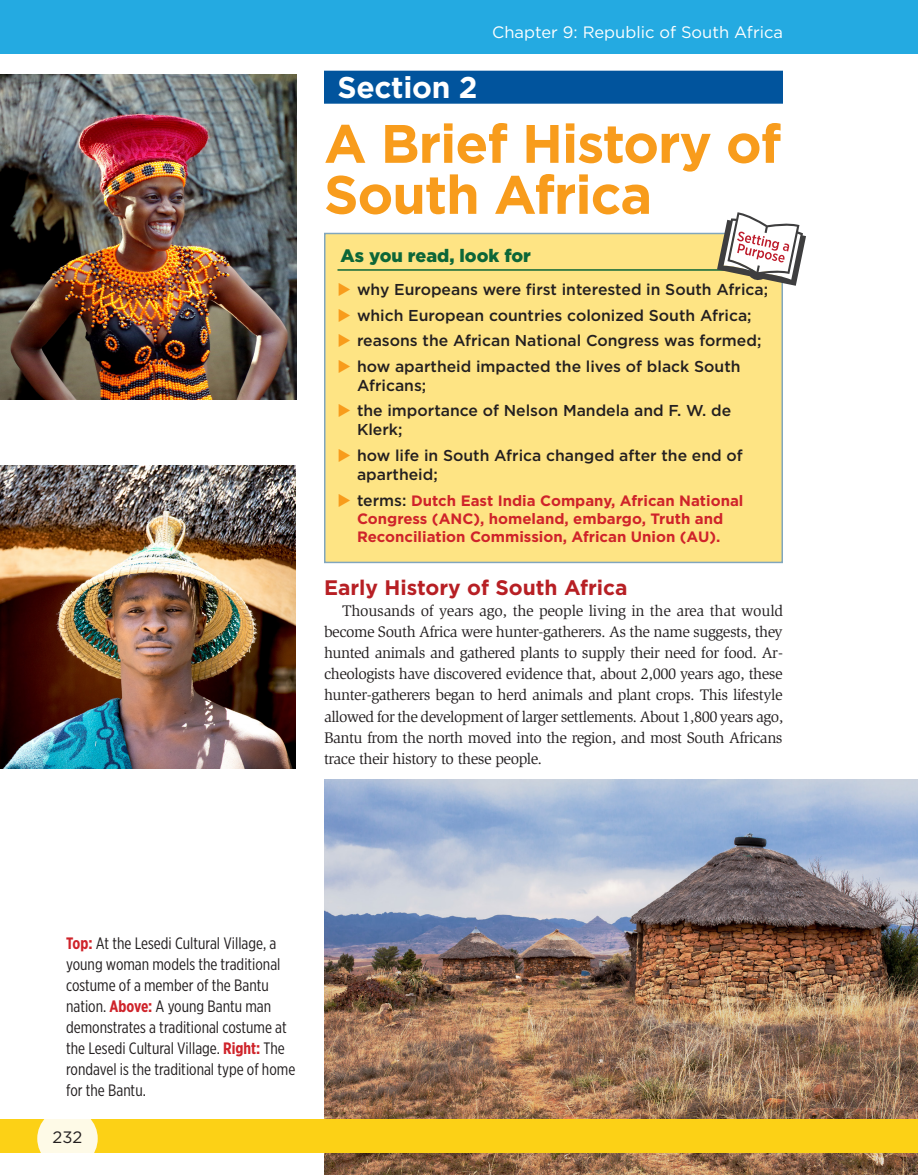
<style>
.page{position:relative;width:918px;height:1175px;background:#fff}
.page>*{position:absolute;margin:0;border:0;box-sizing:border-box;transform-origin:0 0}
.WS__A-T__-_Section_T{font:700 54px/51px "Gotham";letter-spacing:-.02em;color:#f89c1c}
.WS__A-N__-__section{font:700 30px "Gotham";letter-spacing:-.01em;color:#fff}
.WS_-__B__Subtitle__r{font:700 21px "Gotham";color:#b71f24}
.WS_-__As_your_read{font:900 18px "Gotham";color:#0c6638}
.WS_-_Caption_txt{font:16.5px/21px "Gotham X Narrow";color:#231f20}
.t1{font:16.5px "Gotham";color:#fff}
.t2{font:16.5px "Gotham";color:#231f20}
.WS_-_body_copy_JUSTI{font:15.75px/21px "Slimbach Std";letter-spacing:-.03em;color:#231f20;text-align:justify}
.WS_-_As_you_read___R{font:500 15.75px/18.9px "Gotham";color:#231f20}
.WS_-_As_you_read___R-2{font:700 15px/18.5px "Gotham";color:#cf232a;text-align:center}
.s1{color:#f89c1c}
.s2{font-weight:500;font-size:15.75px;color:#231f20}
.s3{font-weight:700;color:#cf232a}
</style>
<div class="page">
<div style="left:324px;top:233px;width:459px;height:330px;background:#fee484"></div>
<div style="left:324px;top:71px;width:459px;height:33px;background:#01549d"></div>
<hr style="left:338px;top:269px;width:432px;height:2px;background:#0c6638">
<svg style="left:717px;top:212px;width:89px;height:74px"></svg>
<img style="left:0;top:74px;width:296px;height:325px">
<img style="left:0;top:466px;width:296px;height:302px">
<img style="left:324px;top:779px;width:594px;height:395px">
<div style="left:0;top:1119px;width:918px;height:33px;background:#fcd116"></div>
<div style="left:0;top:0;width:918px;height:54px;background:#24aae1"></div>
<svg style="left:37px;top:1108px;width:61px;height:60px;fill:#fefae7"></svg>
<p class="t1" style="left:492px;top:22px;width:292px">Chapter 9: Republic of South Africa</p>
<p class="WS__A-N__-__section" style="left:338px;top:68px;width:142px">Section 2</p>
<p class="WS__A-T__-_Section_T" style="left:324px;top:118px;width:459px">A Brief History of<br>South Africa</p>
<p class="WS_-__As_your_read" style="left:340px;top:244px;width:192px">As you read, look for</p>
<p class="WS_-_As_you_read___R" style="left:338px;top:280px;width:432px"><span class="s1">◆</span> why Europeans were first interested in South Africa;</p>
<p class="WS_-_As_you_read___R" style="left:338px;top:305px;width:416px"><span class="s1">◆</span> which European countries colonized South Africa;</p>
<p class="WS_-_As_you_read___R" style="left:338px;top:331px;width:425px"><span class="s1">◆</span> reasons the African National Congress was formed;</p>
<p class="WS_-_As_you_read___R" style="left:357px;top:356px;width:385px;text-indent:-20px"><span class="s1">◆</span> how apartheid impacted the lives of black South<br>Africans;</p>
<p class="WS_-_As_you_read___R" style="left:357px;top:401px;width:376px;text-indent:-20px"><span class="s1">◆</span> the importance of Nelson Mandela and F. W. de<br>Klerk;</p>
<p class="WS_-_As_you_read___R" style="left:357px;top:446px;width:387px;text-indent:-20px"><span class="s1">◆</span> how life in South Africa changed after the end of apartheid;</p>
<p class="WS_-_As_you_read___R-2" style="left:338px;top:491px;width:407px"><span class="s1">◆</span> <span class="s2">terms:</span> Dutch East India Company, African National<br>Congress (ANC), homeland, embargo, Truth and<br>Reconciliation Commission, African Union (AU).</p>
<p class="WS_-__B__Subtitle__r" style="left:324px;top:574px;width:305px">Early History of South Africa</p>
<p class="WS_-_body_copy_JUSTI" style="left:324px;top:601px;width:461px;text-indent:18px">Thousands of years ago, the people living in the area that would become South Africa were hunter-gatherers. As the name suggests, they hunted animals and gathered plants to supply their need for food. Ar&shy;cheologists have discovered evidence that, about 2,000 years ago, these hunter-gatherers began to herd animals and plant crops. This lifestyle allowed for the development of larger settlements. About 1,800 years ago, Bantu from the north moved into the region, and most South Africans trace their history to these people.</p>
<p class="WS_-_Caption_txt" style="left:66px;top:932px;width:231px"><span class="s3">Top:</span> At the Lesedi Cultural Village, a young woman models the traditional costume of a member of the Bantu nation. <span class="s3">Above:</span> A young Bantu man demonstrates a traditional costume at the Lesedi Cultural Village. <span class="s3">Right:</span> The rondavel is the traditional type of home for the Bantu.</p>
<p class="t2" style="left:53px;top:1126px;width:31px">232</p>
</div>
